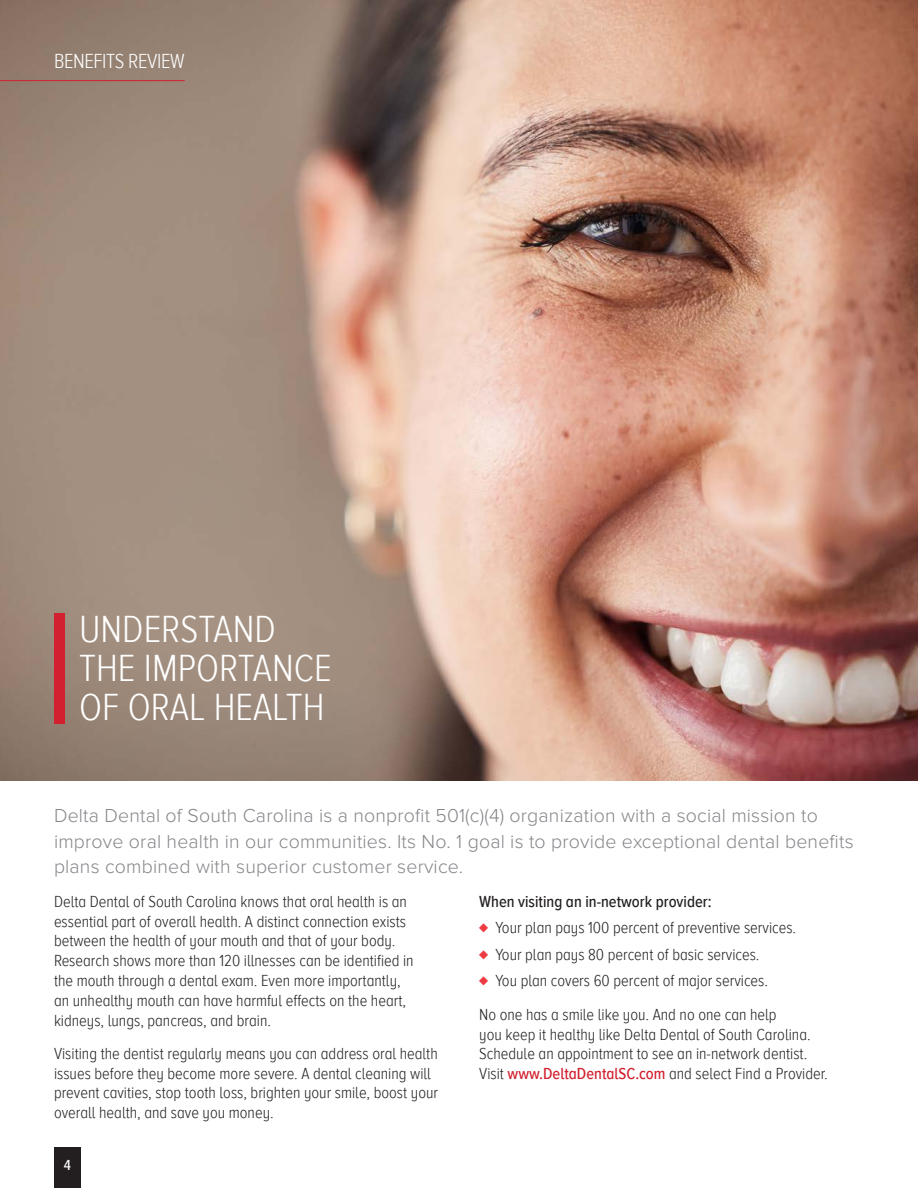
<style>
.page{position:relative;width:918px;height:1188px;background:#fff}
.page>*{position:absolute;margin:0;border:0;box-sizing:border-box;transform-origin:0 0}
.t1{font:300 39px/39px "Proxima Nova A Cond";color:#fff}
.t2{font:300 21px "Proxima Nova A Cond";letter-spacing:-.02em;color:#fff}
.t3{font:300 19.5px/25.5px "Proxima Nova";letter-spacing:.01em;color:#868489}
.t4{font:300 16.5px/19.8px "Proxima Nova A Cond";color:#231f20}
.t5{font:500 16.5px "Proxima Nova A Cond";color:#231f20}
.t6{font:500 15px "Proxima Nova A Cond";color:#fff}
.s1{font-size:18px;color:#ee3a41}
.s2{font-weight:500;color:#d2202f}
</style>
<div class="page">
<div style="left:54px;top:1148px;width:27px;height:40px;background:#231f20"></div>
<img style="left:0;top:0;width:918px;height:780px">
<div style="left:54px;top:613px;width:10px;height:111px;background:#d2202f"></div>
<hr style="left:0;top:80px;width:185px;height:1px;background:#d2202f">
<p class="t2" style="left:54px;top:49px;width:132px">BENEFITS REVIEW</p>
<p class="t1" style="left:79px;top:611px;width:254px">UNDERSTAND<br>THE IMPORTANCE<br>OF ORAL HEALTH</p>
<p class="t3" style="left:54px;top:804px;width:801px">Delta Dental of South Carolina is a nonprofit 501(c)(4) organization with a social mission to improve oral health in our communities. Its No. 1 goal is to provide exceptional dental benefits plans combined with superior customer service.</p>
<p class="t4" style="left:54px;top:892px;width:361px">Delta Dental of South Carolina knows that oral health is an essential part of overall health. A distinct connection exists between the health of your mouth and that of your body.<br>Research shows more than 120 illnesses can be identified in the mouth through a dental exam. Even more importantly, an unhealthy mouth can have harmful effects on the heart, kidneys, lungs, pancreas, and brain.</p>
<p class="t4" style="left:54px;top:1044px;width:386px">Visiting the dentist regularly means you can address oral health issues before they become more severe. A dental cleaning will prevent cavities, stop tooth loss, brighten your smile, boost your overall health, and save you money.</p>
<p class="t5" style="left:479px;top:892px;width:234px">When visiting an in-network provider:</p>
<p class="t4" style="left:479px;top:918px;width:318px"><span class="s1">♦</span> Your plan pays 100 percent of preventive services.</p>
<p class="t4" style="left:479px;top:945px;width:282px"><span class="s1">♦</span> Your plan pays 80 percent of basic services.</p>
<p class="t4" style="left:479px;top:971px;width:290px"><span class="s1">♦</span> You plan covers 60 percent of major services.</p>
<p class="t4" style="left:479px;top:1005px;width:350px">No one has a smile like you. And no one can help<br>you keep it healthy like Delta Dental of South Carolina.<br>Schedule an appointment to see an in-network dentist.<br>Visit <span class="s2">www.DeltaDentalSC.com</span> and select Find a Provider.</p>
<p class="t6" style="left:64px;top:1157px;width:9px">4</p>
</div>
